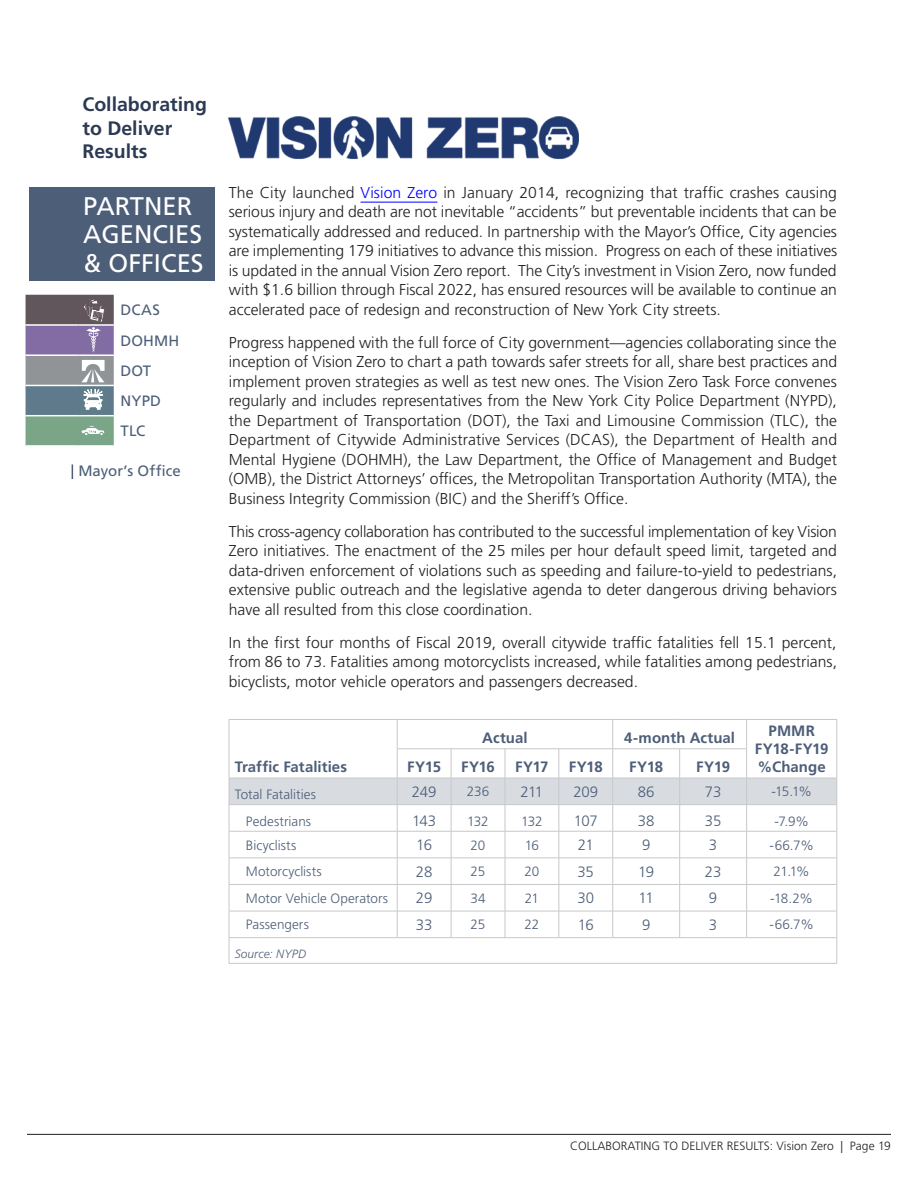
<style>
.page{position:relative;width:918px;height:1188px;background:#fff}
.page>*{position:absolute;margin:0;border:0;box-sizing:border-box;transform-origin:0 0}
.t1{font:25.5px/28.5px "Frutiger LT Std";color:#fff}
.t2{font:700 19.5px/23.4px "Frutiger LT Std";color:#2d3a54}
.Paragraph_Text{font:300 15.75px/19.5px "Frutiger LT Std";color:#231f20;text-align:justify}
.t3{font:700 15px/18px "Frutiger LT Std";letter-spacing:.005em;color:#4d5e78;text-align:center}
.Main_table_paragraph{font:300 15px "Frutiger LT Std";letter-spacing:-.02em;color:#4d5e78}
.Paragraph_Text-2{font:15px "Frutiger LT Std";letter-spacing:.005em;color:#4d5e78}
.Collaborating_To_Del{font:15px "Frutiger LT Std";letter-spacing:.005em;color:#4d5e78}
.Main_table_paragraph-2{font:300 13.5px "Frutiger LT Std";color:#4d5e78}
.t4{font:300 12px "Frutiger LT Std";color:#231f20}
.t5{font:italic 300 12px "Frutiger LT Std";letter-spacing:.01em;color:#4d5e78}
.s1{color:#00f}
</style>
<div class="page">
<hr style="left:27px;top:1134px;width:864px;height:1px;background:#231f20">
<div style="left:29px;top:187px;width:185px;height:93px;background:#4d5e78"></div>
<hr style="left:361px;top:202px;width:76px;height:1px;background:#00f">
<svg style="left:72px;top:464px;width:1px;height:15px"></svg>
<svg style="left:26px;top:295px;width:88px;height:151px;background:#848b93"></svg>
<img style="left:229px;top:116px;width:350px;height:43px">
<hr style="left:229px;top:719px;width:168px;height:1px;background:#c7c8ca">
<hr style="left:747px;top:719px;width:90px;height:1px;background:#c7c8ca">
<hr style="left:229px;top:963px;width:168px;height:1px;background:#c7c8ca">
<hr style="left:397px;top:963px;width:54px;height:1px;background:#c7c8ca">
<hr style="left:451px;top:963px;width:54px;height:1px;background:#c7c8ca">
<hr style="left:505px;top:963px;width:54px;height:1px;background:#c7c8ca">
<hr style="left:559px;top:963px;width:54px;height:1px;background:#c7c8ca">
<hr style="left:613px;top:963px;width:67px;height:1px;background:#c7c8ca">
<hr style="left:680px;top:963px;width:67px;height:1px;background:#c7c8ca">
<hr style="left:747px;top:963px;width:90px;height:1px;background:#c7c8ca">
<hr style="left:613px;top:719px;width:67px;height:1px;background:#c7c8ca">
<hr style="left:680px;top:719px;width:67px;height:1px;background:#c7c8ca">
<hr style="left:397px;top:719px;width:54px;height:1px;background:#c7c8ca">
<hr style="left:451px;top:719px;width:54px;height:1px;background:#c7c8ca">
<hr style="left:505px;top:719px;width:54px;height:1px;background:#c7c8ca">
<hr style="left:559px;top:719px;width:54px;height:1px;background:#c7c8ca">
<svg style="left:229px;top:720px;width:609px;height:243px"></svg>
<hr style="left:397px;top:749px;width:54px;height:1px;background:#c7c8ca">
<hr style="left:451px;top:749px;width:54px;height:1px;background:#c7c8ca">
<hr style="left:505px;top:749px;width:54px;height:1px;background:#c7c8ca">
<hr style="left:559px;top:749px;width:54px;height:1px;background:#c7c8ca">
<p class="t2" style="left:82px;top:93px;width:126px">Collaborating to Deliver<br>Results</p>
<h1 class="t1" style="left:83px;top:192px;width:122px">PARTNER<br>AGENCIES &amp; OFFICES</h1>
<p class="Paragraph_Text-2" style="left:121px;top:301px;width:41px">DCAS</p>
<p class="Paragraph_Text-2" style="left:121px;top:332px;width:60px">DOHMH</p>
<p class="Paragraph_Text-2" style="left:121px;top:362px;width:32px">DOT</p>
<p class="Paragraph_Text-2" style="left:121px;top:392px;width:42px">NYPD</p>
<p class="Paragraph_Text-2" style="left:121px;top:422px;width:26px">TLC</p>
<p class="Collaborating_To_Del" style="left:78px;top:462px;width:104px">Mayor’s Office</p>
<p class="Paragraph_Text" style="left:229px;top:183px;width:610px">The City launched <span class="s1">Vision Zero</span> in January 2014, recognizing that traffic crashes causing serious injury and death are not inevitable “accidents” but preventable incidents that can be systematically addressed and reduced. In partnership with the Mayor’s Office, City agencies are implementing 179 initiatives to advance this mission. Progress on each of these initiatives is updated in the annual Vision Zero report. The City’s investment in Vision Zero, now funded with $1.6 billion through Fiscal 2022, has ensured resources will be available to continue an accelerated pace of redesign and reconstruction of New York City streets.</p>
<p class="Paragraph_Text" style="left:229px;top:333px;width:610px">Progress happened with the full force of City government—agencies collaborating since the inception of Vision Zero to chart a path towards safer streets for all, share best practices and implement proven strategies as well as test new ones. The Vision Zero Task Force convenes regularly and includes representatives from the New York City Police Department (NYPD), the Department of Transportation (DOT), the Taxi and Limousine Commission (TLC), the Department of Citywide Administrative Services (DCAS), the Department of Health and Mental Hygiene (DOHMH), the Law Department, the Office of Management and Budget (OMB), the District Attorneys’ offices, the Metropolitan Transportation Authority (MTA), the Business Integrity Commission (BIC) and the Sheriff’s Office.</p>
<p class="Paragraph_Text" style="left:229px;top:522px;width:610px">This cross-agency collaboration has contributed to the successful implementation of key Vision Zero initiatives. The enactment of the 25 miles per hour default speed limit, targeted and data-driven enforcement of violations such as speeding and failure-to-yield to pedestrians, extensive public outreach and the legislative agenda to deter dangerous driving behaviors have all resulted from this close coordination.</p>
<p class="Paragraph_Text" style="left:229px;top:633px;width:610px">In the first four months of Fiscal 2019, overall citywide traffic fatalities fell 15.1 percent, from 86 to 73. Fatalities among motorcyclists increased, while fatalities among pedestrians, bicyclists, motor vehicle operators and passengers decreased.</p>
<p class="t3" style="left:235px;top:758px;width:114px">Traffic Fatalities</p>
<p class="t3" style="left:482px;top:729px;width:47px">Actual</p>
<p class="t3" style="left:624px;top:729px;width:112px">4-month Actual</p>
<p class="t3" style="left:755px;top:722px;width:75px">PMMR<br>FY18-FY19</p>
<p class="t3" style="left:407px;top:758px;width:35px">FY15</p>
<p class="t3" style="left:461px;top:758px;width:35px">FY16</p>
<p class="t3" style="left:515px;top:758px;width:35px">FY17</p>
<p class="t3" style="left:569px;top:758px;width:35px">FY18</p>
<p class="t3" style="left:629px;top:758px;width:35px">FY18</p>
<p class="t3" style="left:696px;top:758px;width:35px">FY19</p>
<p class="t3" style="left:758px;top:758px;width:70px">%Change</p>
<p class="Main_table_paragraph-2" style="left:235px;top:787px;width:83px">Total Fatalities</p>
<p class="Main_table_paragraph" style="left:412px;top:783px;width:26px">249</p>
<p class="Main_table_paragraph-2" style="left:467px;top:784px;width:24px">236</p>
<p class="Main_table_paragraph" style="left:521px;top:783px;width:24px">211</p>
<p class="Main_table_paragraph" style="left:573px;top:783px;width:26px">209</p>
<p class="Main_table_paragraph" style="left:638px;top:783px;width:18px">86</p>
<p class="Main_table_paragraph" style="left:705px;top:783px;width:18px">73</p>
<p class="Main_table_paragraph-2" style="left:772px;top:784px;width:42px">-15.1%</p>
<p class="Main_table_paragraph-2" style="left:246px;top:813px;width:67px">Pedestrians</p>
<p class="Main_table_paragraph" style="left:412px;top:812px;width:25px">143</p>
<p class="Main_table_paragraph-2" style="left:467px;top:813px;width:23px">132</p>
<p class="Main_table_paragraph-2" style="left:521px;top:813px;width:23px">132</p>
<p class="Main_table_paragraph" style="left:574px;top:812px;width:25px">107</p>
<p class="Main_table_paragraph" style="left:638px;top:812px;width:18px">38</p>
<p class="Main_table_paragraph" style="left:705px;top:812px;width:18px">35</p>
<p class="Main_table_paragraph-2" style="left:775px;top:813px;width:36px">-7.9%</p>
<p class="Main_table_paragraph-2" style="left:246px;top:837px;width:52px">Bicyclists</p>
<p class="Main_table_paragraph" style="left:416px;top:837px;width:17px">16</p>
<p class="Main_table_paragraph-2" style="left:471px;top:837px;width:16px">20</p>
<p class="Main_table_paragraph-2" style="left:525px;top:837px;width:16px">16</p>
<p class="Main_table_paragraph" style="left:578px;top:837px;width:17px">21</p>
<p class="Main_table_paragraph" style="left:642px;top:837px;width:10px">9</p>
<p class="Main_table_paragraph" style="left:709px;top:837px;width:10px">3</p>
<p class="Main_table_paragraph-2" style="left:770px;top:837px;width:46px">-66.7%</p>
<p class="Main_table_paragraph-2" style="left:246px;top:864px;width:77px">Motorcyclists</p>
<p class="Main_table_paragraph" style="left:416px;top:863px;width:18px">28</p>
<p class="Main_table_paragraph-2" style="left:471px;top:864px;width:16px">25</p>
<p class="Main_table_paragraph-2" style="left:525px;top:864px;width:16px">20</p>
<p class="Main_table_paragraph" style="left:578px;top:863px;width:18px">35</p>
<p class="Main_table_paragraph" style="left:638px;top:863px;width:17px">19</p>
<p class="Main_table_paragraph" style="left:705px;top:863px;width:18px">23</p>
<p class="Main_table_paragraph-2" style="left:774px;top:864px;width:38px">21.1%</p>
<p class="Main_table_paragraph-2" style="left:246px;top:891px;width:144px">Motor Vehicle Operators</p>
<p class="Main_table_paragraph" style="left:416px;top:890px;width:18px">29</p>
<p class="Main_table_paragraph-2" style="left:470px;top:891px;width:17px">34</p>
<p class="Main_table_paragraph-2" style="left:525px;top:891px;width:16px">21</p>
<p class="Main_table_paragraph" style="left:577px;top:890px;width:18px">30</p>
<p class="Main_table_paragraph" style="left:639px;top:890px;width:17px">11</p>
<p class="Main_table_paragraph" style="left:709px;top:890px;width:10px">9</p>
<p class="Main_table_paragraph-2" style="left:770px;top:891px;width:44px">-18.2%</p>
<p class="Main_table_paragraph-2" style="left:246px;top:917px;width:65px">Passengers</p>
<p class="Main_table_paragraph" style="left:416px;top:916px;width:18px">33</p>
<p class="Main_table_paragraph-2" style="left:471px;top:917px;width:16px">25</p>
<p class="Main_table_paragraph-2" style="left:524px;top:917px;width:16px">22</p>
<p class="Main_table_paragraph" style="left:578px;top:916px;width:17px">16</p>
<p class="Main_table_paragraph" style="left:642px;top:916px;width:10px">9</p>
<p class="Main_table_paragraph" style="left:709px;top:916px;width:10px">3</p>
<p class="Main_table_paragraph-2" style="left:770px;top:917px;width:46px">-66.7%</p>
<p class="t5" style="left:235px;top:947px;width:73px">Source: NYPD</p>
<p class="t4" style="left:570px;top:1139px;width:322px">COLLABORATING TO DELIVER RESULTS: Vision Zero | Page 19</p>
</div>
